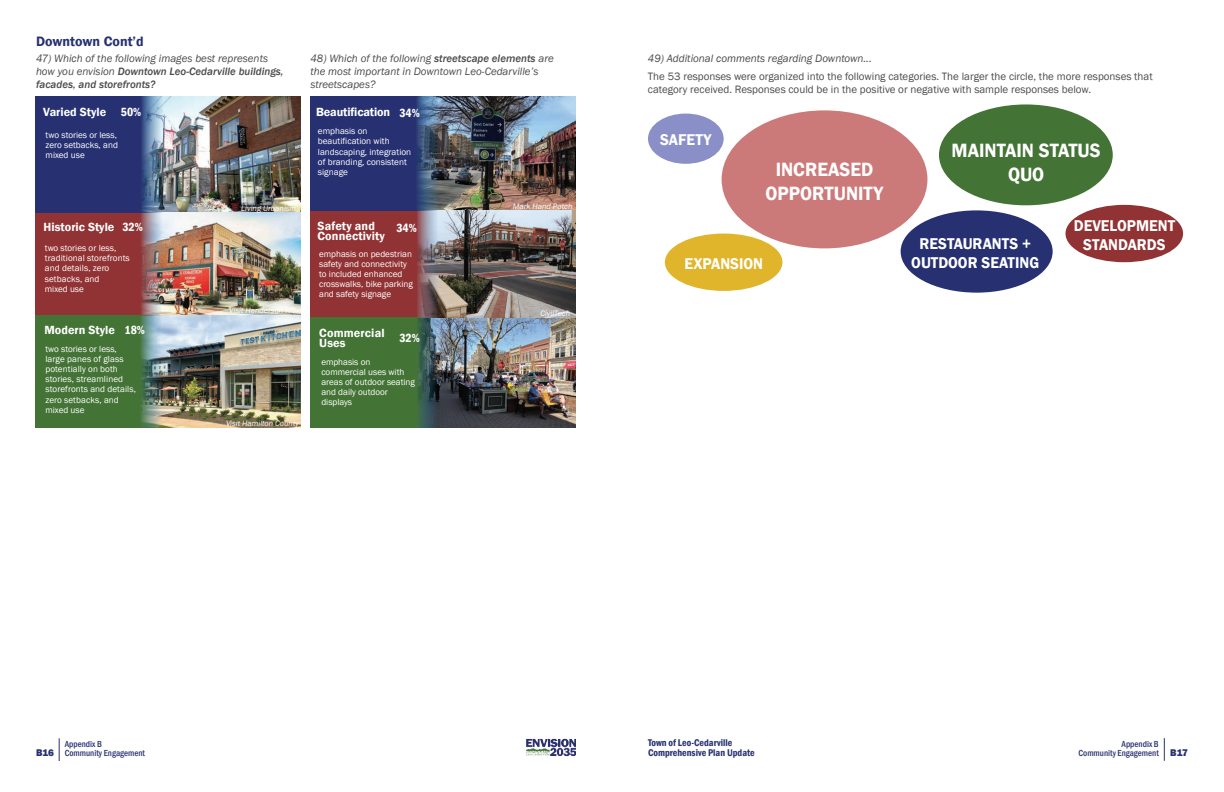
<style>
.page{position:relative;width:1224px;height:792px;background:#fff}
.page>*{position:absolute;margin:0;border:0;box-sizing:border-box;transform-origin:0 0}
.t1{font:600 19.8px/23.7px "Franklin Gothic";color:#fff;text-align:center;scale:.95 1}
.t2{font:600 16.1px "Franklin Gothic";color:#fff;scale:.95 1}
.t3{font:600 14px "Franklin Gothic";color:#273172}
.t4{font:600 12.2px/10.1px "Franklin Gothic";color:#fff}
.t5{font:600 condensed 12.2px "Franklin Gothic";color:#fff}
.t6{font:italic 11px/13.2px "Franklin Gothic";color:#4b4b4c}
.t7{font:11px/13.2px "Franklin Gothic";color:#4b4b4c}
.t8{font:600 condensed 10px "Franklin Gothic";color:#273172}
.t9{font:800 10px "Franklin Gothic";color:#273172}
.t10{font:9.1px/10.1px "Franklin Gothic";color:#fff}
.t11{font:500 condensed 9px/9px "Franklin Gothic";color:#273172}
.t12{font:italic 8.1px "Franklin Gothic";color:#fff}
.s1{font-weight:500}
.s2{font-stretch:condensed}
.s3{font-weight:800;font-stretch:normal;font-size:10px}
</style>
<div class="page">
<img style="left:525px;top:738px;width:51px;height:18px">
<svg style="left:59px;top:738px;width:1px;height:23px"></svg>
<svg style="left:1164px;top:738px;width:1px;height:23px"></svg>
<div style="left:722px;top:110px;width:205px;height:138px;background:#cc797a;border-radius:50%"></div>
<div style="left:939px;top:104px;width:174px;height:101px;background:#447336;border-radius:50%"></div>
<div style="left:648px;top:114px;width:76px;height:50px;background:#8a90c7;border-radius:50%"></div>
<div style="left:1066px;top:205px;width:117px;height:57px;background:#913334;border-radius:50%"></div>
<div style="left:901px;top:210px;width:152px;height:83px;background:#273172;border-radius:50%"></div>
<div style="left:665px;top:234px;width:117px;height:57px;background:#e0b52b;border-radius:50%"></div>
<img style="left:162px;top:96px;width:139px;height:219px">
<img style="left:161px;top:315px;width:140px;height:113px">
<img style="left:140px;top:213px;width:22px;height:102px">
<div style="left:36px;top:213px;width:104px;height:102px;background:#913334"></div>
<img style="left:140px;top:315px;width:21px;height:113px">
<div style="left:36px;top:315px;width:104px;height:113px;background:#447336"></div>
<svg style="left:140px;top:96px;width:23px;height:117px;background:#5f7a9c"></svg>
<div style="left:36px;top:96px;width:104px;height:117px;background:#273172"></div>
<img style="left:437px;top:96px;width:139px;height:332px">
<svg style="left:417px;top:210px;width:21px;height:107px;background:#89737b"></svg>
<div style="left:310px;top:210px;width:107px;height:107px;background:#913334"></div>
<svg style="left:417px;top:317px;width:20px;height:111px;background:#3b5955"></svg>
<div style="left:310px;top:317px;width:107px;height:111px;background:#447336"></div>
<svg style="left:415px;top:96px;width:23px;height:114px;background:#42597b"></svg>
<div style="left:310px;top:96px;width:105px;height:114px;background:#273172"></div>
<h3 class="t3" style="left:36px;top:33px;width:109px">Downtown Cont’d</h3>
<p class="t6" style="left:36px;top:52px;width:249px">47) Which of the following images best represents how you envision <span class="s1">Downtown Leo-Cedarville buildings, facades, and storefronts?</span></p>
<p class="t6" style="left:310px;top:52px;width:245px">48) Which of the following <span class="s1">streetscape elements</span> are the most important in Downtown Leo-Cedarville’s streetscapes?</p>
<p class="t6" style="left:648px;top:52px;width:225px">49) Additional comments regarding Downtown...</p>
<p class="t7" style="left:648px;top:70px;width:506px">The 53 responses were organized into the following categories. The larger the circle, the more responses that category received. Responses could be in the positive or negative with sample responses below.</p>
<h3 class="t4" style="left:43px;top:107px;width:100px">Varied Style <span class="s2">50%</span></h3>
<p class="t10" style="left:46px;top:130px;width:74px;text-align:justify">two stories or less, zero setbacks, and mixed use</p>
<h3 class="t4" style="left:316px;top:107px;width:105px">Beautification <span class="s2">34%</span></h3>
<p class="t10" style="left:318px;top:126px;width:95px">emphasis on beautification with landscaping, integration of branding, consistent signage</p>
<h2 class="t2" style="left:660px;top:130px;width:55px">SAFETY</h2>
<h1 class="t1" style="left:766px;top:158px;width:125px">INCREASED<br>OPPORTUNITY</h1>
<h1 class="t1" style="left:952px;top:139px;width:158px">MAINTAIN STATUS<br>QUO</h1>
<p class="t12" style="left:241px;top:203px;width:57px">Living Urbanism</p>
<p class="t12" style="left:513px;top:201px;width:61px">Mark Hand-Patch</p>
<h3 class="t4" style="left:44px;top:222px;width:101px">Historic Style <span class="s2">32%</span></h3>
<p class="t10" style="left:45px;top:243px;width:86px">two stories or less, traditional storefronts and details, zero setbacks, and<br>mixed use</p>
<h3 class="t4" style="left:318px;top:221px;width:59px">Safety and</h3>
<h3 class="t5" style="left:396px;top:220px;width:22px">34%</h3>
<h3 class="t4" style="left:318px;top:231px;width:69px">Connectivity</h3>
<p class="t10" style="left:319px;top:249px;width:95px">emphasis on pedestrian safety and connectivity to included enhanced crosswalks, bike parking and safety signage</p>
<h2 class="t2" style="left:1074px;top:215px;width:108px">DEVELOPMENT</h2>
<h2 class="t2" style="left:919px;top:233px;width:119px">RESTAURANTS +</h2>
<h2 class="t2" style="left:1083px;top:235px;width:88px">STANDARDS</h2>
<h2 class="t2" style="left:685px;top:254px;width:84px">EXPANSION</h2>
<h2 class="t2" style="left:911px;top:253px;width:136px">OUTDOOR SEATING</h2>
<p class="t12" style="left:229px;top:305px;width:68px">Visit Henderson NC</p>
<p class="t12" style="left:540px;top:308px;width:31px">CivilTech</p>
<h3 class="t4" style="left:44px;top:325px;width:72px">Modern Style</h3>
<h3 class="t5" style="left:125px;top:322px;width:22px">18%</h3>
<p class="t10" style="left:45px;top:344px;width:92px">two stories or less, large panes of glass potentially on both stories, streamlined storefronts and details, zero setbacks, and mixed use</p>
<h3 class="t4" style="left:319px;top:328px;width:67px">Commercial<br>Uses</h3>
<h3 class="t5" style="left:399px;top:330px;width:22px">32%</h3>
<p class="t10" style="left:321px;top:357px;width:95px">emphasis on commercial uses with areas of outdoor seating and daily outdoor displays</p>
<p class="t12" style="left:226px;top:418px;width:74px">Visit Hamilton County</p>
<p class="t8" style="left:648px;top:736px;width:86px">Town of Leo-Cedarville</p>
<p class="t11" style="left:65px;top:740px;width:82px">Appendix B<br>Community Engagement</p>
<p class="t11" style="left:1078px;top:740px;width:111px;text-indent:43px">Appendix B<br>Community Engagement <span class="s3">B17</span></p>
<p class="t9" style="left:36px;top:747px;width:20px">B16</p>
<p class="t8" style="left:648px;top:746px;width:108px">Comprehensive Plan Update</p>
</div>
